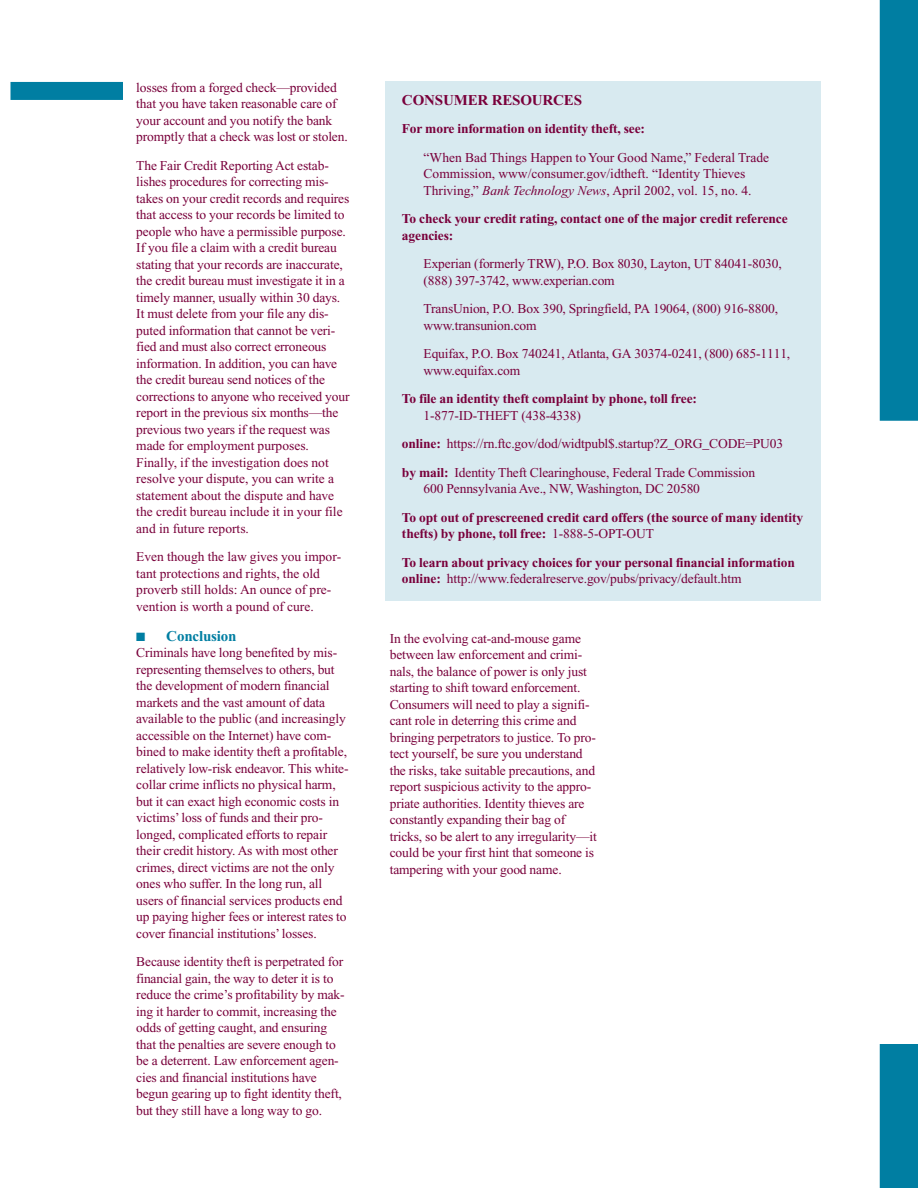
<style>
.page{position:relative;width:918px;height:1188px;background:#fff}
.page>*{position:absolute;margin:0;border:0;box-sizing:border-box;transform-origin:0 0}
.t1{font:700 15px "Times New Roman";letter-spacing:-.01em;color:#79003b}
.t2{font:700 15px "Times New Roman";letter-spacing:-.01em;color:#007ea2}
.t3{font:13.5px/16.5px "Times New Roman";letter-spacing:-.01em;color:#79003b}
.t4{font:700 13.5px/16.5px "Times New Roman";letter-spacing:-.01em;color:#79003b}
.s1{font-style:italic}
.s2{font-weight:700}
.s3{font-weight:400}
</style>
<div class="page">
<div style="left:385px;top:81px;width:436px;height:520px;background:#d8eaf0"></div>
<div style="left:880px;top:0;width:38px;height:421px;background:#007ea2"></div>
<div style="left:880px;top:1044px;width:38px;height:144px;background:#007ea2"></div>
<div style="left:10px;top:82px;width:113px;height:18px;background:#007ea2"></div>
<p class="t3" style="left:136px;top:80px;width:213px">losses from a forged check—provided that you have taken reasonable care of your account and you notify the bank promptly that a check was lost or stolen.</p>
<p class="t3" style="left:136px;top:158px;width:215px">The Fair Credit Reporting Act estab&shy;lishes procedures for correcting mis&shy;takes on your credit records and requires that access to your records be limited to people who have a permissible purpose.<br>If you file a claim with a credit bureau stating that your records are inaccurate, the credit bureau must investigate it in a timely manner, usually within 30 days.<br>It must delete from your file any dis&shy;puted information that cannot be veri&shy;fied and must also correct erroneous information. In addition, you can have the credit bureau send notices of the corrections to anyone who received your report in the previous six months—the previous two years if the request was made for employment purposes.<br>Finally, if the investigation does not resolve your dispute, you can write a statement about the dispute and have the credit bureau include it in your file and in future reports.</p>
<p class="t3" style="left:136px;top:550px;width:206px">Even though the law gives you impor&shy;tant protections and rights, the old proverb still holds: An ounce of pre&shy;vention is worth a pound of cure.</p>
<p class="t2" style="left:136px;top:630px;width:102px">■ Conclusion</p>
<p class="t3" style="left:136px;top:646px;width:214px">Criminals have long benefited by mis&shy;representing themselves to others, but the development of modern financial markets and the vast amount of data available to the public (and increasingly accessible on the Internet) have com&shy;bined to make identity theft a profitable, relatively low-risk endeavor. This white&shy;collar crime inflicts no physical harm, but it can exact high economic costs in victims’ loss of funds and their pro&shy;longed, complicated efforts to repair their credit history. As with most other crimes, direct victims are not the only ones who suffer. In the long run, all users of financial services products end up paying higher fees or interest rates to cover financial institutions’ losses.</p>
<p class="t3" style="left:136px;top:955px;width:210px">Because identity theft is perpetrated for financial gain, the way to deter it is to reduce the crime’s profitability by mak&shy;ing it harder to commit, increasing the odds of getting caught, and ensuring that the penalties are severe enough to be a deterrent. Law enforcement agen&shy;cies and financial institutions have begun gearing up to fight identity theft, but they still have a long way to go.</p>
<p class="t1" style="left:402px;top:94px;width:182px">CONSUMER RESOURCES</p>
<p class="t4" style="left:402px;top:122px;width:245px">For more information on identity theft, see:</p>
<p class="t3" style="left:424px;top:150px;width:347px">“When Bad Things Happen to Your Good Name,” Federal Trade<br>Commission, www/consumer.gov/idtheft. “Identity Thieves<br>Thriving,” <span class="s1">Bank Technology News</span>, April 2002, vol. 15, no. 4.</p>
<p class="t4" style="left:402px;top:212px;width:387px">To check your credit rating, contact one of the major credit reference agencies:</p>
<p class="t3" style="left:424px;top:257px;width:360px">Experian (formerly TRW), P.O. Box 8030, Layton, UT 84041-8030, (888) 397-3742, www.experian.com</p>
<p class="t3" style="left:424px;top:302px;width:356px">TransUnion, P.O. Box 390, Springfield, PA 19064, (800) 916-8800, www.transunion.com</p>
<p class="t3" style="left:424px;top:347px;width:368px">Equifax, P.O. Box 740241, Atlanta, GA 30374-0241, (800) 685-1111, www.equifax.com</p>
<p class="t4" style="left:402px;top:392px;width:297px">To file an identity theft complaint by phone, toll free:</p>
<p class="t3" style="left:402px;top:402px;width:383px;line-height:28.5px;text-indent:22px">1-877-ID-THEFT (438-4338)<br><span class="s2">online:</span> https://rn.ftc.gov/dod/widtpubl$.startup?Z_ORG_CODE=PU03 <span class="s2">by mail:</span> Identity Theft Clearinghouse, Federal Trade Commission</p>
<p class="t3" style="left:424px;top:482px;width:278px">600 Pennsylvania Ave., NW, Washington, DC 20580</p>
<p class="t4" style="left:402px;top:510px;width:403px">To opt out of prescreened credit card offers (the source of many identity thefts) by phone, toll free: <span class="s3">1-888-5-OPT-OUT</span></p>
<p class="t4" style="left:402px;top:555px;width:394px">To learn about privacy choices for your personal financial information online: <span class="s3">http://www.federalreserve.gov/pubs/privacy/default.htm</span></p>
<p class="t3" style="left:390px;top:631px;width:209px">In the evolving cat-and-mouse game between law enforcement and crimi&shy;nals, the balance of power is only just starting to shift toward enforcement.<br>Consumers will need to play a signifi&shy;cant role in deterring this crime and bringing perpetrators to justice. To pro&shy;tect yourself, be sure you understand the risks, take suitable precautions, and report suspicious activity to the appro&shy;priate authorities. Identity thieves are constantly expanding their bag of tricks, so be alert to any irregularity—it could be your first hint that someone is tampering with your good name.</p>
</div>
